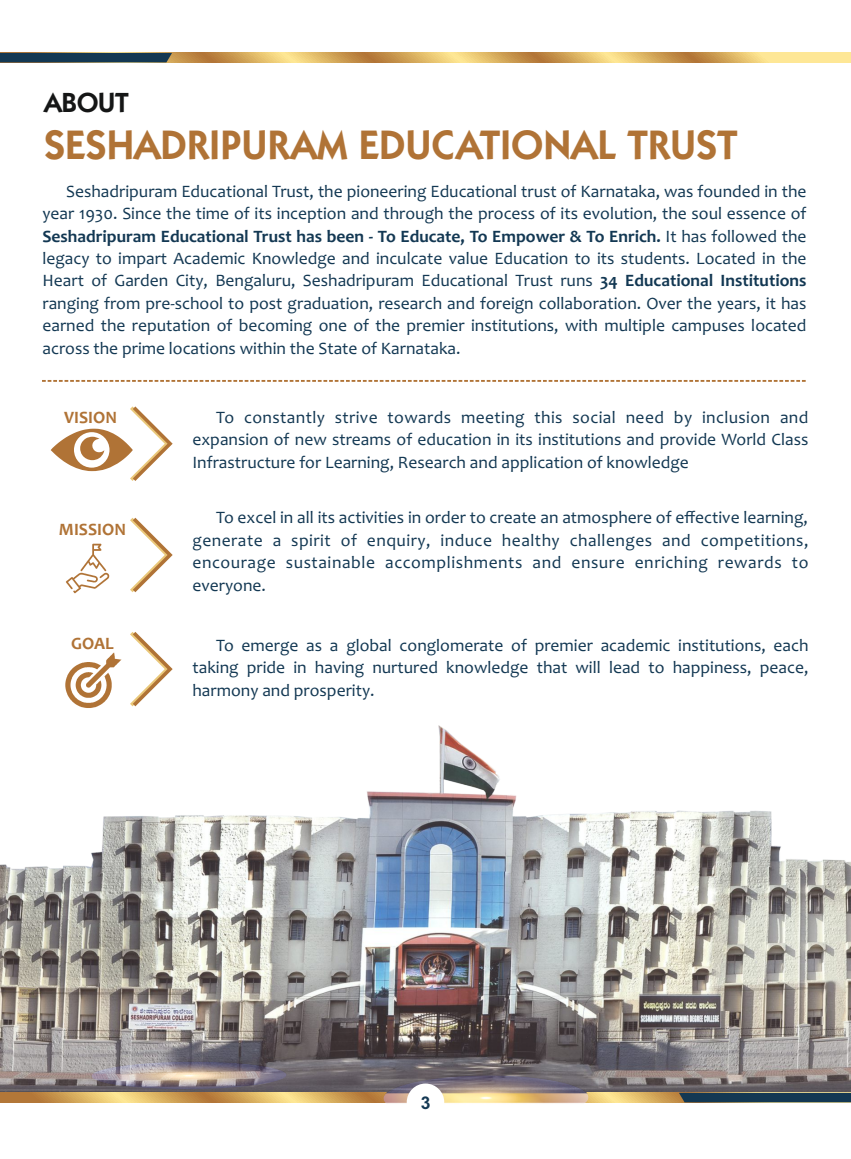
<style>
.page{position:relative;width:851px;height:1159px;background:#fff}
.page>*{position:absolute;margin:0;border:0;box-sizing:border-box;transform-origin:0 0}
.t1{font:600 41.12px "Kabel IT Cby BT";letter-spacing:.015em;color:#b07336}
.t2{font:600 27.62px "Kabel IT Cby BT";color:#151616}
.t3{font:17.5px/22.4px "Candara";color:#133853;text-align:justify}
.t4{font:700 17.5px "Candara";color:#b07336}
.t5{font:700 17.5px "Arial";color:#133853}
.s1{font-weight:700}
</style>
<div class="page">
<img style="left:0;top:725px;width:850px;height:368px">
<svg style="left:0;top:1093px;width:678px;height:9px"></svg>
<svg style="left:172px;top:53px;width:678px;height:9px"></svg>
<img style="left:91px;top:1061px;width:196px;height:28px">
<img style="left:383px;top:1075px;width:205px;height:29px">
<div style="left:0;top:53px;width:172px;height:9px;background:#133853"></div>
<div style="left:678px;top:1093px;width:172px;height:9px;background:#133853"></div>
<svg style="left:51px;top:406px;width:122px;height:75px"></svg>
<svg style="left:130px;top:518px;width:43px;height:74px"></svg>
<img style="left:66px;top:543px;width:44px;height:51px">
<svg style="left:130px;top:632px;width:43px;height:74px"></svg>
<img style="left:66px;top:652px;width:56px;height:56px">
<svg style="left:42px;top:380px;width:763px;height:2px"></svg>
<div style="left:406px;top:1083px;width:38px;height:38px;background:#fff;border-radius:50%"></div>
<h2 class="t2" style="left:45px;top:91px;width:85px">ABOUT</h2>
<h1 class="t1" style="left:44px;top:127px;width:694px">SESHADRIPURAM EDUCATIONAL TRUST</h1>
<p class="t3" style="left:42px;top:182px;width:765px;text-indent:24px">Seshadripuram Educational Trust, the pioneering Educational trust of Karnataka, was founded in the year 1930. Since the time of its inception and through the process of its evolution, the soul essence of <span class="s1">Seshadripuram Educational Trust has been - To Educate, To Empower &amp; To Enrich.</span> It has followed the legacy to impart Academic Knowledge and inculcate value Education to its students. Located in the Heart of Garden City, Bengaluru, Seshadripuram Educational Trust runs <span class="s1">34 Educational Institutions </span>ranging from pre-school to post graduation, research and foreign collaboration. Over the years, it has earned the reputation of becoming one of the premier institutions, with multiple campuses located across the prime locations within the State of Karnataka.</p>
<p class="t4" style="left:64px;top:411px;width:54px">VISION</p>
<p class="t4" style="left:59px;top:522px;width:69px">MISSION</p>
<p class="t4" style="left:71px;top:636px;width:44px">GOAL</p>
<p class="t3" style="left:192px;top:408px;width:617px;text-indent:24px">To constantly strive towards meeting this social need by inclusion and expansion of new streams of education in its institutions and provide World Class Infrastructure for Learning, Research and application of knowledge</p>
<p class="t3" style="left:192px;top:508px;width:617px;text-indent:24px">To excel in all its activities in order to create an atmosphere of effective learning, generate a spirit of enquiry, induce healthy challenges and competitions, encourage sustainable accomplishments and ensure enriching rewards to everyone.</p>
<p class="t3" style="left:192px;top:636px;width:617px;text-indent:24px">To emerge as a global conglomerate of premier academic institutions, each taking pride in having nurtured knowledge that will lead to happiness, peace, harmony and prosperity.</p>
<p class="t5" style="left:421px;top:1096px;width:11px">3</p>
</div>
